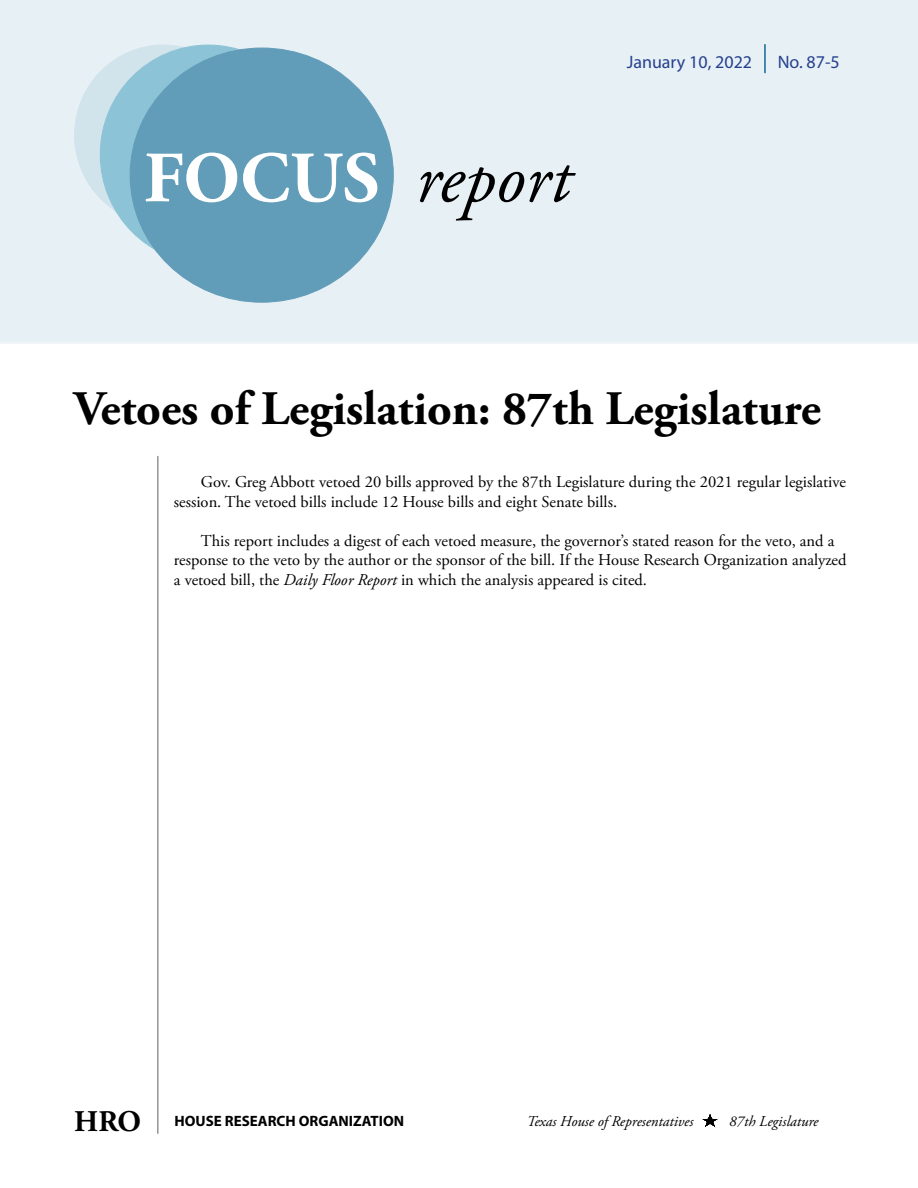
<style>
.page{position:relative;width:918px;height:1188px;background:#fff}
.page>*{position:absolute;margin:0;border:0;box-sizing:border-box;transform-origin:0 0}
.t1{font:italic 72px "Adobe Garamond Pro";color:#000}
.t2{font:700 48px "Adobe Garamond Pro";color:#000}
.t3{font:700 30px "Adobe Garamond Pro";color:#000}
.t4{font:18px "Myriad Pro";color:#25408f}
.t5{font:16.5px/19.5px "Adobe Garamond Pro";color:#000}
.t6{font:italic 15px "Adobe Garamond Pro";color:#000}
.t7{font:700 15px "Myriad Pro";color:#000}
.s1{font-weight:700;font-style:normal;color:#fff}
.s2{font-style:italic}
</style>
<div class="page">
<div style="left:0;top:0;width:918px;height:343px;background:#e7f0f4"></div>
<hr style="left:764px;top:45px;width:2px;height:28px;background:#0f6994">
<hr style="left:157px;top:457px;width:2px;height:676px;background:#939598">
<svg style="left:702px;top:1114px;width:16px;height:14px"></svg>
<div style="left:75px;top:45px;width:177px;height:180px;background:#d1e4ec;border-radius:50%"></div>
<div style="left:100px;top:45px;width:216px;height:219px;background:#8dc3d6;border-radius:50%"></div>
<div style="left:130px;top:48px;width:263px;height:254px;background:#619cb8;border-radius:50%"></div>
<h1 class="t1" style="left:144px;top:135px;width:428px"><span class="s1">FOCUS</span> report</h1>
<p class="t4" style="left:627px;top:50px;width:127px">January 10, 2022</p>
<p class="t4" style="left:778px;top:50px;width:64px">No. 87-5</p>
<h2 class="t2" style="left:74px;top:380px;width:748px">Vetoes of Legislation: 87th Legislature</h2>
<p class="t5" style="left:174px;top:473px;width:674px;text-indent:27px">Gov. Greg Abbott vetoed 20 bills approved by the 87th Legislature during the 2021 regular legislative session. The vetoed bills include 12 House bills and eight Senate bills.</p>
<p class="t5" style="left:174px;top:531px;width:674px;text-indent:27px">This report includes a digest of each vetoed measure, the governor’s stated reason for the veto, and a response to the veto by the author or the sponsor of the bill. If the House Research Organization analyzed a vetoed bill, the <span class="s2">Daily Floor Report</span> in which the analysis appeared is cited.</p>
<h3 class="t3" style="left:74px;top:1104px;width:68px">HRO</h3>
<p class="t6" style="left:527px;top:1112px;width:168px">Texas House of Representatives</p>
<p class="t6" style="left:729px;top:1112px;width:91px">87th Legislature</p>
<p class="t7" style="left:174px;top:1111px;width:231px">HOUSE RESEARCH ORGANIZATION</p>
</div>
